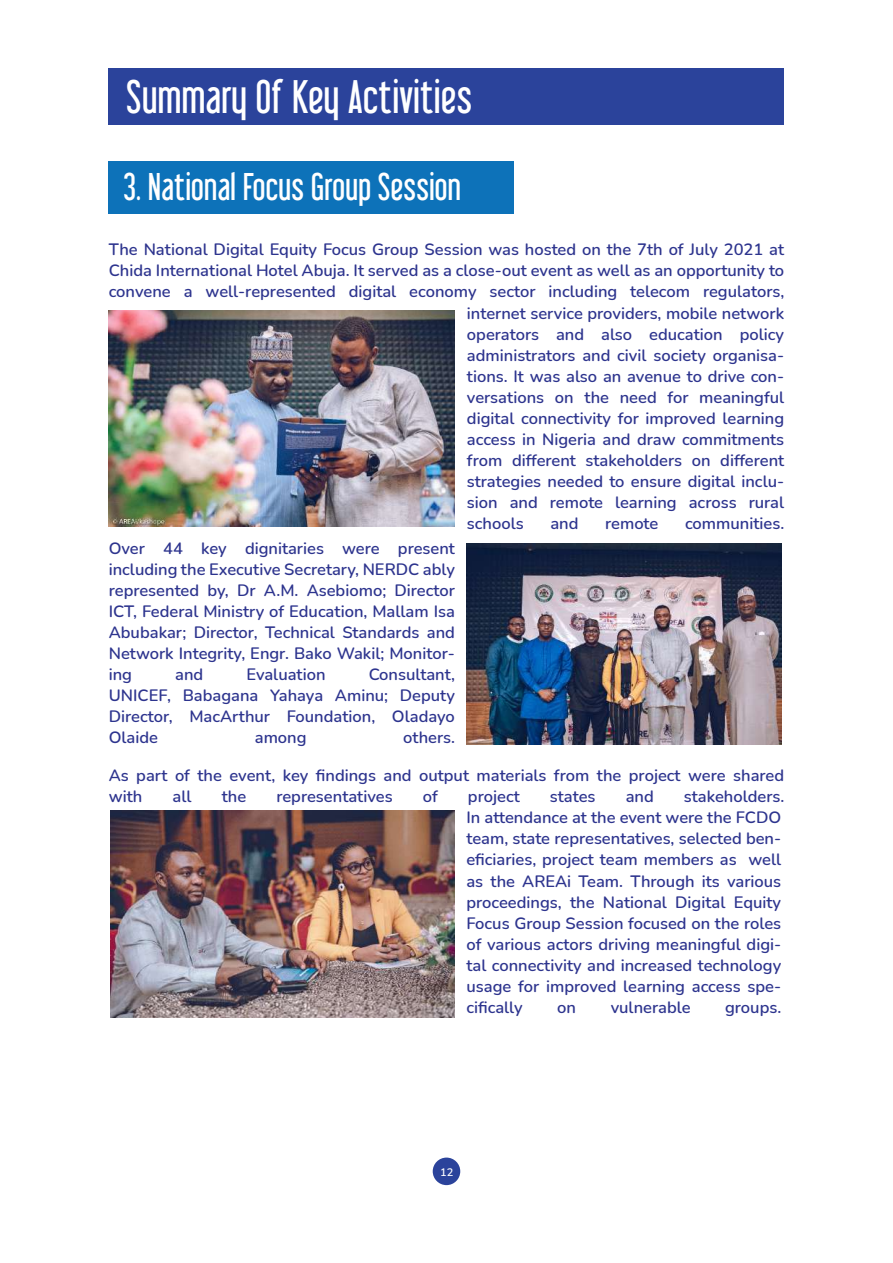
<style>
.page{position:relative;width:893px;height:1263px;background:#fff}
.page>*{position:absolute;margin:0;border:0;box-sizing:border-box;transform-origin:0 0}
.t1{font:42px "Libel Suit";letter-spacing:.01em;color:#fff}
.t2{font:34.5px "Libel Suit";letter-spacing:.01em;color:#fff}
.t3{font:600 16.5px/21px "Nunito";color:#2d348e;text-align:justify}
.t4{font:600 10.95px "Nunito";color:#fff}
</style>
<div class="page">
<div style="left:433px;top:1157px;width:27px;height:28px;background:#2b439b;border-radius:50%"></div>
<div style="left:109px;top:69px;width:675px;height:56px;background:#2b439b"></div>
<div style="left:109px;top:161px;width:405px;height:52px;background:#0d72b9"></div>
<img style="left:109px;top:310px;width:346px;height:217px">
<img style="left:466px;top:543px;width:315px;height:201px">
<img style="left:111px;top:811px;width:344px;height:207px">
<h1 class="t1" style="left:126px;top:72px;width:347px">Summary Of Key Activities</h1>
<h2 class="t2" style="left:123px;top:166px;width:339px">3. National Focus Group Session</h2>
<p class="t3" style="left:109px;top:238px;width:677px">The National Digital Equity Focus Group Session was hosted on the 7th of July 2021 at Chida International Hotel Abuja. It served as a close-out event as well as an opportunity to convene a well-represented digital economy sector including telecom regulators,</p>
<p class="t3" style="left:109px;top:537px;width:348px">Over 44 key dignitaries were present including the Executive Secretary, NERDC ably represented by, Dr A.M. Asebiomo; Director ICT, Federal Ministry of Education, Mallam Isa Abubakar; Director, Technical Standards and Network Integrity, Engr. Bako Wakil; Monitor&shy;ing</p>
<p class="t3" style="left:109px;top:663px;width:348px;text-indent:260px">Consultant, UNICEF, Babagana Yahaya Aminu; Deputy Director, MacArthur Foundation, Oladayo Olaide</p>
<p class="t3" style="left:175px;top:663px;width:30px">and</p>
<p class="t3" style="left:246px;top:663px;width:81px">Evaluation</p>
<p class="t3" style="left:255px;top:726px;width:53px">among</p>
<p class="t3" style="left:403px;top:726px;width:53px">others.</p>
<p class="t3" style="left:467px;top:302px;width:319px">internet service providers, mobile network operators and also education policy administrators and civil society organisa&shy;tions. It was also an avenue to drive con&shy;versations on the need for meaningful digital connectivity for improved learning access in Nigeria and draw commitments from different stakeholders on different strategies needed to ensure digital inclu&shy;sion and remote learning across rural schools</p>
<p class="t3" style="left:550px;top:512px;width:30px">and</p>
<p class="t3" style="left:605px;top:512px;width:55px">remote</p>
<p class="t3" style="left:685px;top:512px;width:101px">communities.</p>
<p class="t3" style="left:109px;top:764px;width:677px">As part of the event, key findings and output materials from the project were shared with</p>
<p class="t3" style="left:173px;top:785px;width:20px">all</p>
<p class="t3" style="left:222px;top:785px;width:26px">the</p>
<p class="t3" style="left:276px;top:785px;width:118px">representatives</p>
<p class="t3" style="left:423px;top:785px;width:16px">of</p>
<p class="t3" style="left:468px;top:785px;width:53px">project</p>
<p class="t3" style="left:550px;top:785px;width:47px">states</p>
<p class="t3" style="left:626px;top:785px;width:30px">and</p>
<p class="t3" style="left:684px;top:785px;width:102px">stakeholders.</p>
<p class="t3" style="left:466px;top:806px;width:316px">In attendance at the event were the FCDO team, state representatives, selected ben&shy;eficiaries, project team members as well as the AREAi Team. Through its various proceedings, the National Digital Equity Focus Group Session focused on the roles of various actors driving meaningful digi&shy;tal connectivity and increased technology usage for improved learning access spe&shy;cifically</p>
<p class="t3" style="left:557px;top:996px;width:20px">on</p>
<p class="t3" style="left:611px;top:996px;width:81px">vulnerable</p>
<p class="t3" style="left:725px;top:996px;width:58px">groups.</p>
<p class="t4" style="left:440px;top:1164px;width:15px">12</p>
</div>
